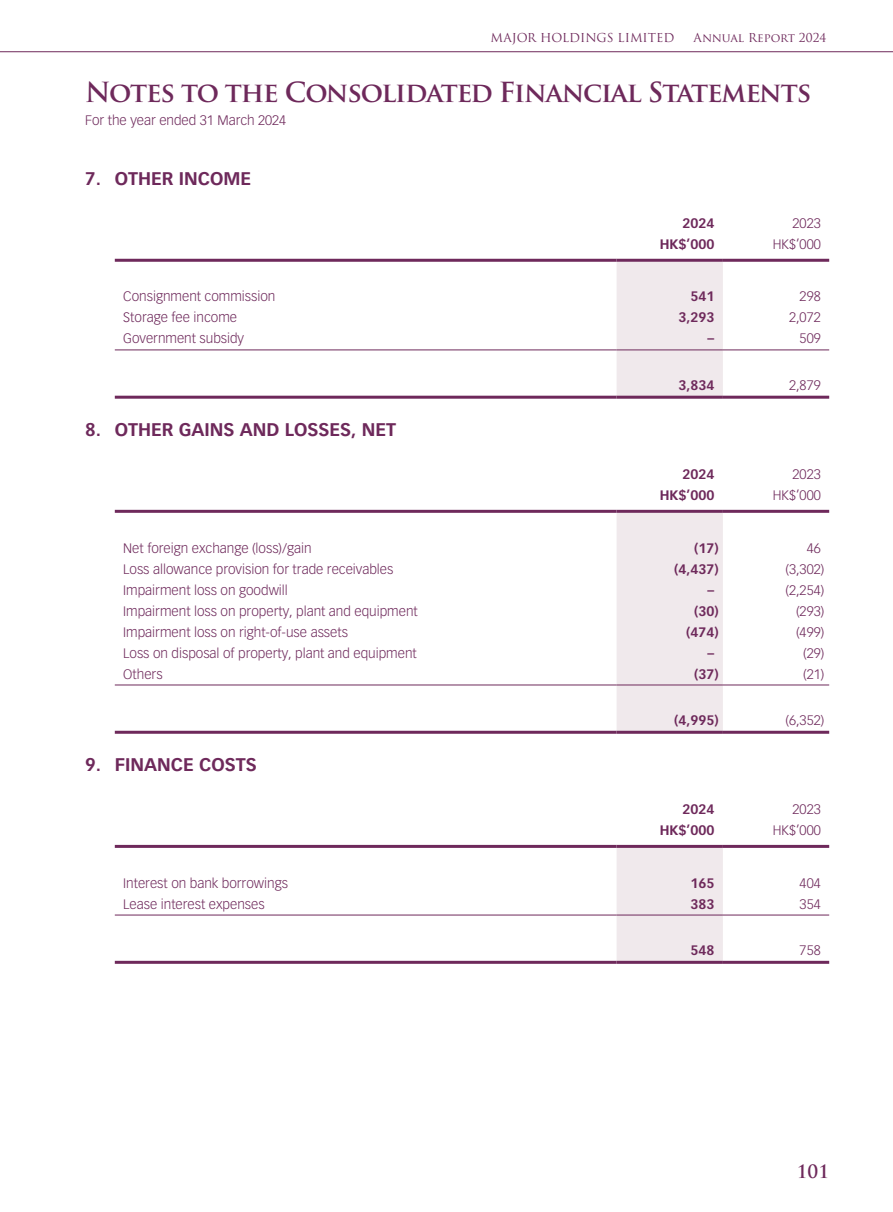
<style>
.page{position:relative;width:893px;height:1212px;background:#fff}
.page>*{position:absolute;margin:0;border:0;box-sizing:border-box;transform-origin:0 0}
.t1{font:700 27px "Trajan Pro";letter-spacing:-.04em;color:#6e295b}
.t2{font:700 18px "Vectora LT Std";color:#6e295b}
.t3{font:700 18px "Trajan Pro";color:#6e295b}
.t4{font:300 13.5px "Vectora LT Std";color:#6e295b}
.t5{font:700 13.5px "Vectora LT Std";color:#6e295b}
.t6{font:12px "Trajan Pro";color:#6e295b}
</style>
<div class="page">
<hr style="left:0;top:51px;width:893px;height:1px;background:#6e295b">
<div style="left:617px;top:262px;width:106px;height:134px;background:#f0e9ec"></div>
<hr style="left:115px;top:259px;width:502px;height:3px;background:#6e295b">
<hr style="left:617px;top:259px;width:106px;height:3px;background:#6e295b">
<hr style="left:723px;top:259px;width:106px;height:3px;background:#6e295b">
<hr style="left:115px;top:349px;width:502px;height:1px;background:#6e295b">
<hr style="left:617px;top:349px;width:106px;height:1px;background:#6e295b">
<hr style="left:723px;top:349px;width:106px;height:1px;background:#6e295b">
<hr style="left:115px;top:396px;width:502px;height:3px;background:#6e295b">
<hr style="left:617px;top:396px;width:106px;height:3px;background:#6e295b">
<hr style="left:723px;top:396px;width:106px;height:3px;background:#6e295b">
<div style="left:617px;top:513px;width:106px;height:218px;background:#f0e9ec"></div>
<hr style="left:115px;top:510px;width:502px;height:3px;background:#6e295b">
<hr style="left:617px;top:510px;width:106px;height:3px;background:#6e295b">
<hr style="left:723px;top:510px;width:106px;height:3px;background:#6e295b">
<hr style="left:115px;top:685px;width:502px;height:1px;background:#6e295b">
<hr style="left:617px;top:685px;width:106px;height:1px;background:#6e295b">
<hr style="left:723px;top:685px;width:106px;height:1px;background:#6e295b">
<hr style="left:115px;top:731px;width:502px;height:3px;background:#6e295b">
<hr style="left:617px;top:731px;width:106px;height:3px;background:#6e295b">
<hr style="left:723px;top:731px;width:106px;height:3px;background:#6e295b">
<div style="left:617px;top:848px;width:106px;height:113px;background:#f0e9ec"></div>
<hr style="left:115px;top:845px;width:502px;height:3px;background:#6e295b">
<hr style="left:617px;top:845px;width:106px;height:3px;background:#6e295b">
<hr style="left:723px;top:845px;width:106px;height:3px;background:#6e295b">
<hr style="left:115px;top:915px;width:502px;height:1px;background:#6e295b">
<hr style="left:617px;top:915px;width:106px;height:1px;background:#6e295b">
<hr style="left:723px;top:915px;width:106px;height:1px;background:#6e295b">
<hr style="left:115px;top:961px;width:502px;height:3px;background:#6e295b">
<hr style="left:617px;top:961px;width:106px;height:3px;background:#6e295b">
<hr style="left:723px;top:961px;width:106px;height:3px;background:#6e295b">
<p class="t6" style="left:491px;top:31px;width:185px">MAJOR HOLDINGS LIMITED</p>
<p class="t6" style="left:694px;top:31px;width:134px">Annual Report 2024</p>
<h1 class="t1" style="left:85px;top:76px;width:728px">Notes to the Consolidated Financial Statements</h1>
<p class="t4" style="left:85px;top:114px;width:203px">For the year ended 31 March 2024</p>
<h2 class="t2" style="left:85px;top:170px;width:168px">7. OTHER INCOME</h2>
<p class="t5" style="left:682px;top:217px;width:33px">2024</p>
<p class="t4" style="left:793px;top:217px;width:30px">2023</p>
<p class="t5" style="left:660px;top:238px;width:56px">HK$’000</p>
<p class="t4" style="left:773px;top:238px;width:49px">HK$’000</p>
<p class="t4" style="left:123px;top:290px;width:154px">Consignment commission</p>
<p class="t5" style="left:690px;top:290px;width:25px">541</p>
<p class="t4" style="left:800px;top:290px;width:23px">298</p>
<p class="t4" style="left:123px;top:311px;width:115px">Storage fee income</p>
<p class="t5" style="left:678px;top:311px;width:37px">3,293</p>
<p class="t4" style="left:789px;top:311px;width:33px">2,072</p>
<p class="t4" style="left:123px;top:332px;width:122px">Government subsidy</p>
<p class="t5" style="left:708px;top:332px;width:8px">–</p>
<p class="t4" style="left:800px;top:332px;width:23px">509</p>
<p class="t5" style="left:678px;top:379px;width:37px">3,834</p>
<p class="t4" style="left:789px;top:379px;width:33px">2,879</p>
<h2 class="t2" style="left:85px;top:421px;width:313px">8. OTHER GAINS AND LOSSES, NET</h2>
<p class="t5" style="left:682px;top:468px;width:33px">2024</p>
<p class="t4" style="left:793px;top:468px;width:30px">2023</p>
<p class="t5" style="left:660px;top:489px;width:56px">HK$’000</p>
<p class="t4" style="left:773px;top:489px;width:49px">HK$’000</p>
<p class="t4" style="left:123px;top:541px;width:190px">Net foreign exchange (loss)/gain</p>
<p class="t5" style="left:694px;top:541px;width:26px">(17)</p>
<p class="t4" style="left:807px;top:541px;width:16px">46</p>
<p class="t4" style="left:123px;top:562px;width:272px">Loss allowance provision for trade receivables</p>
<p class="t5" style="left:674px;top:562px;width:46px">(4,437)</p>
<p class="t4" style="left:786px;top:562px;width:40px">(3,302)</p>
<p class="t4" style="left:123px;top:583px;width:166px">Impairment loss on goodwill</p>
<p class="t5" style="left:708px;top:583px;width:8px">–</p>
<p class="t4" style="left:786px;top:583px;width:40px">(2,254)</p>
<p class="t4" style="left:123px;top:604px;width:296px">Impairment loss on property, plant and equipment</p>
<p class="t5" style="left:694px;top:604px;width:26px">(30)</p>
<p class="t4" style="left:796px;top:604px;width:30px">(293)</p>
<p class="t4" style="left:123px;top:625px;width:226px">Impairment loss on right-of-use assets</p>
<p class="t5" style="left:686px;top:625px;width:34px">(474)</p>
<p class="t4" style="left:796px;top:625px;width:30px">(499)</p>
<p class="t4" style="left:123px;top:646px;width:295px">Loss on disposal of property, plant and equipment</p>
<p class="t5" style="left:708px;top:646px;width:8px">–</p>
<p class="t4" style="left:803px;top:646px;width:23px">(29)</p>
<p class="t4" style="left:123px;top:667px;width:41px">Others</p>
<p class="t5" style="left:694px;top:667px;width:26px">(37)</p>
<p class="t4" style="left:803px;top:667px;width:23px">(21)</p>
<p class="t5" style="left:674px;top:714px;width:46px">(4,995)</p>
<p class="t4" style="left:786px;top:714px;width:40px">(6,352)</p>
<h2 class="t2" style="left:85px;top:756px;width:173px">9. FINANCE COSTS</h2>
<p class="t5" style="left:682px;top:803px;width:33px">2024</p>
<p class="t4" style="left:793px;top:803px;width:30px">2023</p>
<p class="t5" style="left:660px;top:824px;width:56px">HK$’000</p>
<p class="t4" style="left:773px;top:824px;width:49px">HK$’000</p>
<p class="t4" style="left:123px;top:876px;width:166px">Interest on bank borrowings</p>
<p class="t5" style="left:690px;top:876px;width:25px">165</p>
<p class="t4" style="left:800px;top:876px;width:23px">404</p>
<p class="t4" style="left:123px;top:897px;width:143px">Lease interest expenses</p>
<p class="t5" style="left:690px;top:897px;width:25px">383</p>
<p class="t4" style="left:800px;top:897px;width:23px">354</p>
<p class="t5" style="left:690px;top:944px;width:25px">548</p>
<p class="t4" style="left:800px;top:944px;width:23px">758</p>
<h2 class="t3" style="left:797px;top:1161px;width:34px">101</h2>
</div>
